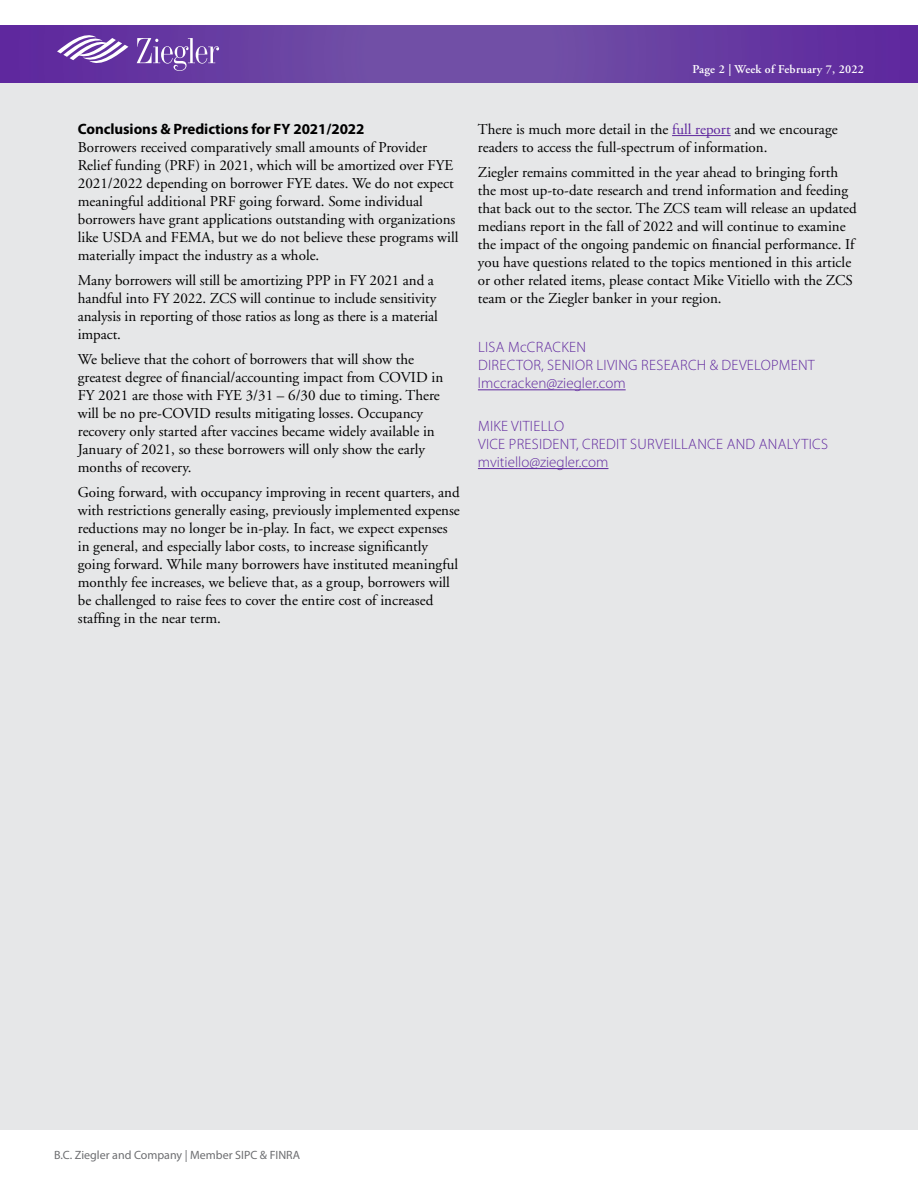
<style>
.page{position:relative;width:918px;height:1188px;background:#fff}
.page>*{position:absolute;margin:0;border:0;box-sizing:border-box;transform-origin:0 0}
.t1{font:15px/18px "Adobe Garamond";color:#000}
.t2{font:300 15px/18px "Myriad Pro";letter-spacing:.02em;color:#5f279e}
.t3{font:700 15px "Myriad Pro";letter-spacing:-.005em;color:#000}
.t4{font:12px "Myriad Pro";color:#6d6e71}
.t5{font:600 12px "Adobe Garamond";letter-spacing:.02em;color:#fff}
.s1{color:#5f279e}
</style>
<div class="page">
<div style="left:0;top:79px;width:918px;height:1051px;background:#e6e7e8"></div>
<svg style="left:0;top:25px;width:918px;height:58px;background:#683ea2"></svg>
<svg style="left:137px;top:38px;width:82px;height:33px;background:#825eb3"></svg>
<svg style="left:57px;top:36px;width:71px;height:32px"></svg>
<hr style="left:672px;top:135px;width:59px;height:1px;background:#5f279e">
<hr style="left:478px;top:389px;width:148px;height:1px;background:#5f279e">
<hr style="left:478px;top:468px;width:130px;height:1px;background:#5f279e">
<p class="t5" style="left:692px;top:63px;width:173px">Page 2 | Week of February 7, 2022</p>
<p class="t3" style="left:78px;top:120px;width:288px">Conclusions &amp; Predictions for FY 2021/2022</p>
<p class="t1" style="left:78px;top:139px;width:382px">Borrowers received comparatively small amounts of Provider Relief funding (PRF) in 2021, which will be amortized over FYE 2021/2022 depending on borrower FYE dates. We do not expect meaningful additional PRF going forward. Some individual borrowers have grant applications outstanding with organizations like USDA and FEMA, but we do not believe these programs will materially impact the industry as a whole.</p>
<p class="t1" style="left:78px;top:272px;width:362px">Many borrowers will still be amortizing PPP in FY 2021 and a handful into FY 2022. ZCS will continue to include sensitivity analysis in reporting of those ratios as long as there is a material impact.</p>
<p class="t1" style="left:78px;top:351px;width:367px">We believe that the cohort of borrowers that will show the greatest degree of financial/accounting impact from COVID in FY 2021 are those with FYE 3/31 – 6/30 due to timing. There will be no pre-COVID results mitigating losses. Occupancy recovery only started after vaccines became widely available in January of 2021, so these borrowers will only show the early months of recovery.</p>
<p class="t1" style="left:78px;top:483px;width:384px">Going forward, with occupancy improving in recent quarters, and with restrictions generally easing, previously implemented expense reductions may no longer be in-play. In fact, we expect expenses in general, and especially labor costs, to increase significantly going forward. While many borrowers have instituted meaningful monthly fee increases, we believe that, as a group, borrowers will be challenged to raise fees to cover the entire cost of increased staffing in the near term.</p>
<p class="t1" style="left:478px;top:121px;width:361px">There is much more detail in the <span class="s1">full report</span> and we encourage readers to access the full-spectrum of information.</p>
<p class="t1" style="left:478px;top:163px;width:380px">Ziegler remains committed in the year ahead to bringing forth the most up-to-date research and trend information and feeding that back out to the sector. The ZCS team will release an updated medians report in the fall of 2022 and will continue to examine the impact of the ongoing pandemic on financial performance. If you have questions related to the topics mentioned in this article or other related items, please contact Mike Vitiello with the ZCS team or the Ziegler banker in your region.</p>
<p class="t2" style="left:478px;top:338px;width:338px">LISA McCRACKEN<br>DIRECTOR, SENIOR LIVING RESEARCH &amp; DEVELOPMENT lmccracken@ziegler.com</p>
<p class="t2" style="left:478px;top:417px;width:352px">MIKE VITIELLO<br>VICE PRESIDENT, CREDIT SURVEILLANCE AND ANALYTICS mvitiello@ziegler.com</p>
<p class="t4" style="left:54px;top:1147px;width:248px">B.C. Ziegler and Company | Member SIPC &amp; FINRA</p>
</div>
